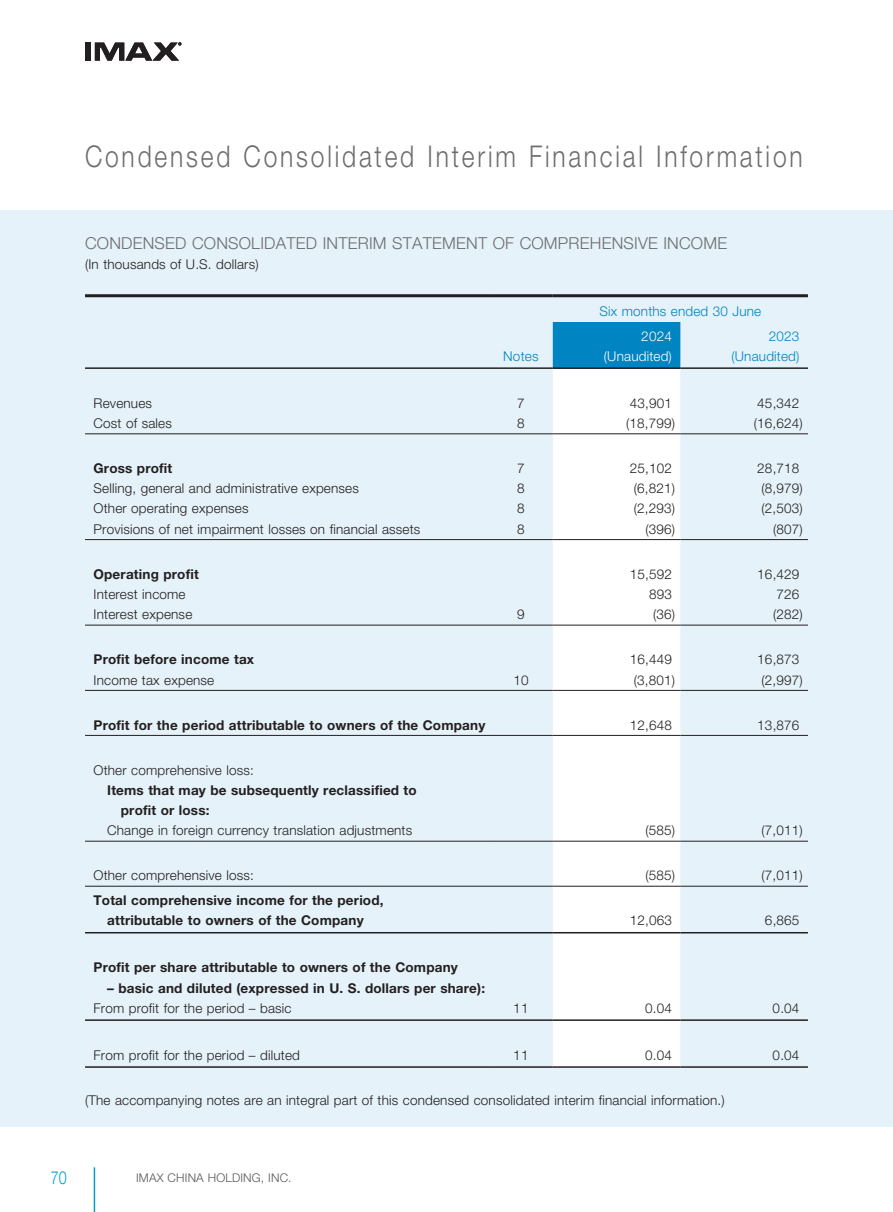
<style>
.page{position:relative;width:893px;height:1212px;background:#fff}
.page>*{position:absolute;margin:0;border:0;box-sizing:border-box;transform-origin:0 0}
.t1{font:300 30px "Helvetica Neue LT Std";letter-spacing:.115em;color:#6c6d70;scale:.82 1}
.t2{font:300 18px "Helvetica Neue LT Std";color:#009cce;scale:.8 1}
.t3{font:300 16.5px "Helvetica Neue LT Std";letter-spacing:.015em;color:#6c6d70}
.t4{font:300 13.5px "Helvetica Neue LT Std";letter-spacing:.015em;color:#231f20}
.t5{font:700 13.5px/20.2px "Helvetica Neue LT Std";letter-spacing:.015em;color:#231f20}
.t6{font:300 13.5px "Helvetica Neue LT Std";letter-spacing:.015em;color:#0084c2}
.t7{font:300 13.5px "Helvetica Neue LT Std";letter-spacing:.015em;color:#fff}
.t8{font:300 12px "Helvetica Neue LT Std";letter-spacing:.015em;color:#57585a}
</style>
<div class="page">
<div style="left:0;top:210px;width:893px;height:917px;background:#e5f2f9"></div>
<div style="left:85px;top:43px;width:6px;height:18px;background:#231f20"></div>
<svg style="left:95px;top:43px;width:86px;height:18px"></svg>
<hr style="left:94px;top:1167px;width:1px;height:45px;background:#009cce">
<div style="left:553px;top:322px;width:127px;height:45px;background:#0084c2"></div>
<div style="left:553px;top:369px;width:127px;height:697px;background:#fff"></div>
<hr style="left:85px;top:294px;width:404px;height:3px;background:#231f20">
<hr style="left:489px;top:294px;width:64px;height:3px;background:#231f20">
<hr style="left:553px;top:294px;width:255px;height:3px;background:#231f20">
<hr style="left:85px;top:367px;width:404px;height:2px;background:#231f20">
<hr style="left:489px;top:367px;width:64px;height:2px;background:#231f20">
<hr style="left:553px;top:367px;width:127px;height:2px;background:#231f20">
<hr style="left:680px;top:367px;width:128px;height:2px;background:#231f20">
<hr style="left:85px;top:433px;width:404px;height:1px;background:#231f20">
<hr style="left:489px;top:433px;width:64px;height:1px;background:#231f20">
<hr style="left:553px;top:433px;width:127px;height:1px;background:#231f20">
<hr style="left:680px;top:433px;width:128px;height:1px;background:#231f20">
<hr style="left:85px;top:539px;width:404px;height:1px;background:#231f20">
<hr style="left:489px;top:539px;width:64px;height:1px;background:#231f20">
<hr style="left:553px;top:539px;width:127px;height:1px;background:#231f20">
<hr style="left:680px;top:539px;width:128px;height:1px;background:#231f20">
<hr style="left:85px;top:625px;width:404px;height:1px;background:#231f20">
<hr style="left:489px;top:625px;width:64px;height:1px;background:#231f20">
<hr style="left:553px;top:625px;width:127px;height:1px;background:#231f20">
<hr style="left:680px;top:625px;width:128px;height:1px;background:#231f20">
<hr style="left:85px;top:690px;width:404px;height:1px;background:#231f20">
<hr style="left:489px;top:690px;width:64px;height:1px;background:#231f20">
<hr style="left:553px;top:690px;width:127px;height:1px;background:#231f20">
<hr style="left:680px;top:690px;width:128px;height:1px;background:#231f20">
<hr style="left:85px;top:735px;width:404px;height:1px;background:#231f20">
<hr style="left:489px;top:735px;width:64px;height:1px;background:#231f20">
<hr style="left:553px;top:735px;width:127px;height:1px;background:#231f20">
<hr style="left:680px;top:735px;width:128px;height:1px;background:#231f20">
<hr style="left:85px;top:841px;width:404px;height:1px;background:#231f20">
<hr style="left:489px;top:841px;width:64px;height:1px;background:#231f20">
<hr style="left:553px;top:841px;width:127px;height:1px;background:#231f20">
<hr style="left:680px;top:841px;width:128px;height:1px;background:#231f20">
<hr style="left:85px;top:886px;width:404px;height:1px;background:#231f20">
<hr style="left:489px;top:886px;width:64px;height:1px;background:#231f20">
<hr style="left:553px;top:886px;width:127px;height:1px;background:#231f20">
<hr style="left:680px;top:886px;width:128px;height:1px;background:#231f20">
<hr style="left:85px;top:932px;width:404px;height:1px;background:#231f20">
<hr style="left:489px;top:932px;width:64px;height:1px;background:#231f20">
<hr style="left:553px;top:932px;width:127px;height:1px;background:#231f20">
<hr style="left:680px;top:932px;width:128px;height:1px;background:#231f20">
<hr style="left:85px;top:1019px;width:404px;height:2px;background:#231f20">
<hr style="left:489px;top:1019px;width:64px;height:2px;background:#231f20">
<hr style="left:553px;top:1019px;width:127px;height:2px;background:#231f20">
<hr style="left:680px;top:1019px;width:128px;height:2px;background:#231f20">
<hr style="left:85px;top:1066px;width:404px;height:2px;background:#231f20">
<hr style="left:489px;top:1066px;width:64px;height:2px;background:#231f20">
<hr style="left:553px;top:1066px;width:127px;height:2px;background:#231f20">
<hr style="left:680px;top:1066px;width:128px;height:2px;background:#231f20">
<h1 class="t1" style="left:85px;top:138px;width:877px">Condensed Consolidated Interim Financial Information</h1>
<p class="t3" style="left:85px;top:233px;width:644px">CONDENSED CONSOLIDATED INTERIM STATEMENT OF COMPREHENSIVE INCOME</p>
<p class="t4" style="left:85px;top:256px;width:175px">(In thousands of U.S. dollars)</p>
<p class="t6" style="left:599px;top:303px;width:163px">Six months ended 30 June</p>
<p class="t7" style="left:641px;top:327px;width:32px">2024</p>
<p class="t6" style="left:769px;top:327px;width:32px">2023</p>
<p class="t6" style="left:503px;top:348px;width:37px">Notes</p>
<p class="t7" style="left:604px;top:348px;width:70px">(Unaudited)</p>
<p class="t6" style="left:731px;top:348px;width:70px">(Unaudited)</p>
<p class="t4" style="left:94px;top:395px;width:60px">Revenues</p>
<p class="t4" style="left:517px;top:395px;width:9px">7</p>
<p class="t4" style="left:630px;top:395px;width:44px">43,901</p>
<p class="t4" style="left:757px;top:395px;width:44px">45,342</p>
<p class="t4" style="left:94px;top:415px;width:80px">Cost of sales</p>
<p class="t4" style="left:517px;top:415px;width:9px">8</p>
<p class="t4" style="left:626px;top:415px;width:51px">(18,799)</p>
<p class="t4" style="left:754px;top:415px;width:51px">(16,624)</p>
<p class="t5" style="left:94px;top:458px;width:80px">Gross profit</p>
<p class="t4" style="left:517px;top:460px;width:9px">7</p>
<p class="t4" style="left:630px;top:460px;width:44px">25,102</p>
<p class="t4" style="left:757px;top:460px;width:44px">28,718</p>
<p class="t4" style="left:94px;top:480px;width:267px">Selling, general and administrative expenses</p>
<p class="t4" style="left:517px;top:480px;width:9px">8</p>
<p class="t4" style="left:634px;top:480px;width:43px">(6,821)</p>
<p class="t4" style="left:761px;top:480px;width:43px">(8,979)</p>
<p class="t4" style="left:94px;top:500px;width:157px">Other operating expenses</p>
<p class="t4" style="left:517px;top:500px;width:9px">8</p>
<p class="t4" style="left:634px;top:500px;width:43px">(2,293)</p>
<p class="t4" style="left:761px;top:500px;width:43px">(2,503)</p>
<p class="t4" style="left:94px;top:521px;width:328px">Provisions of net impairment losses on financial assets</p>
<p class="t4" style="left:517px;top:521px;width:9px">8</p>
<p class="t4" style="left:645px;top:521px;width:31px">(396)</p>
<p class="t4" style="left:773px;top:521px;width:31px">(807)</p>
<p class="t5" style="left:94px;top:563px;width:107px">Operating profit</p>
<p class="t4" style="left:630px;top:566px;width:44px">15,592</p>
<p class="t4" style="left:757px;top:566px;width:44px">16,429</p>
<p class="t4" style="left:94px;top:586px;width:94px">Interest income</p>
<p class="t4" style="left:649px;top:586px;width:24px">893</p>
<p class="t4" style="left:777px;top:586px;width:24px">726</p>
<p class="t4" style="left:94px;top:606px;width:100px">Interest expense</p>
<p class="t4" style="left:517px;top:606px;width:9px">9</p>
<p class="t4" style="left:653px;top:606px;width:24px">(36)</p>
<p class="t4" style="left:773px;top:606px;width:31px">(282)</p>
<p class="t5" style="left:94px;top:649px;width:162px">Profit before income tax</p>
<p class="t4" style="left:630px;top:651px;width:44px">16,449</p>
<p class="t4" style="left:757px;top:651px;width:44px">16,873</p>
<p class="t4" style="left:94px;top:671px;width:122px">Income tax expense</p>
<p class="t4" style="left:513px;top:671px;width:17px">10</p>
<p class="t4" style="left:634px;top:671px;width:43px">(3,801)</p>
<p class="t4" style="left:761px;top:671px;width:43px">(2,997)</p>
<p class="t5" style="left:94px;top:714px;width:393px">Profit for the period attributable to owners of the Company</p>
<p class="t4" style="left:630px;top:716px;width:44px">12,648</p>
<p class="t4" style="left:757px;top:716px;width:44px">13,876</p>
<p class="t4" style="left:94px;top:761px;width:162px">Other comprehensive loss:</p>
<p class="t5" style="left:121px;top:779px;width:297px;text-indent:-14px">Items that may be subsequently reclassified to profit or loss:</p>
<p class="t4" style="left:107px;top:822px;width:307px">Change in foreign currency translation adjustments</p>
<p class="t4" style="left:645px;top:822px;width:31px">(585)</p>
<p class="t4" style="left:761px;top:822px;width:43px">(7,011)</p>
<p class="t4" style="left:94px;top:867px;width:162px">Other comprehensive loss:</p>
<p class="t4" style="left:645px;top:867px;width:31px">(585)</p>
<p class="t4" style="left:761px;top:867px;width:43px">(7,011)</p>
<p class="t5" style="left:94px;top:890px;width:292px;text-align:center">Total comprehensive income for the period, attributable to owners of the Company</p>
<p class="t4" style="left:630px;top:912px;width:44px">12,063</p>
<p class="t4" style="left:765px;top:912px;width:36px">6,865</p>
<p class="t5" style="left:94px;top:957px;width:366px">Profit per share attributable to owners of the Company</p>
<p class="t5" style="left:107px;top:977px;width:379px">– basic and diluted (expressed in U. S. dollars per share):</p>
<p class="t4" style="left:94px;top:1000px;width:200px">From profit for the period – basic</p>
<p class="t4" style="left:513px;top:1000px;width:17px">11</p>
<p class="t4" style="left:645px;top:1000px;width:28px">0.04</p>
<p class="t4" style="left:773px;top:1000px;width:28px">0.04</p>
<p class="t4" style="left:94px;top:1046px;width:208px">From profit for the period – diluted</p>
<p class="t4" style="left:513px;top:1046px;width:17px">11</p>
<p class="t4" style="left:645px;top:1046px;width:28px">0.04</p>
<p class="t4" style="left:773px;top:1046px;width:28px">0.04</p>
<p class="t4" style="left:85px;top:1092px;width:641px">(The accompanying notes are an integral part of this condensed consolidated interim financial information.)</p>
<h2 class="t2" style="left:51px;top:1166px;width:22px">70</h2>
<p class="t8" style="left:136px;top:1170px;width:157px">IMAX CHINA HOLDING, INC.</p>
</div>
